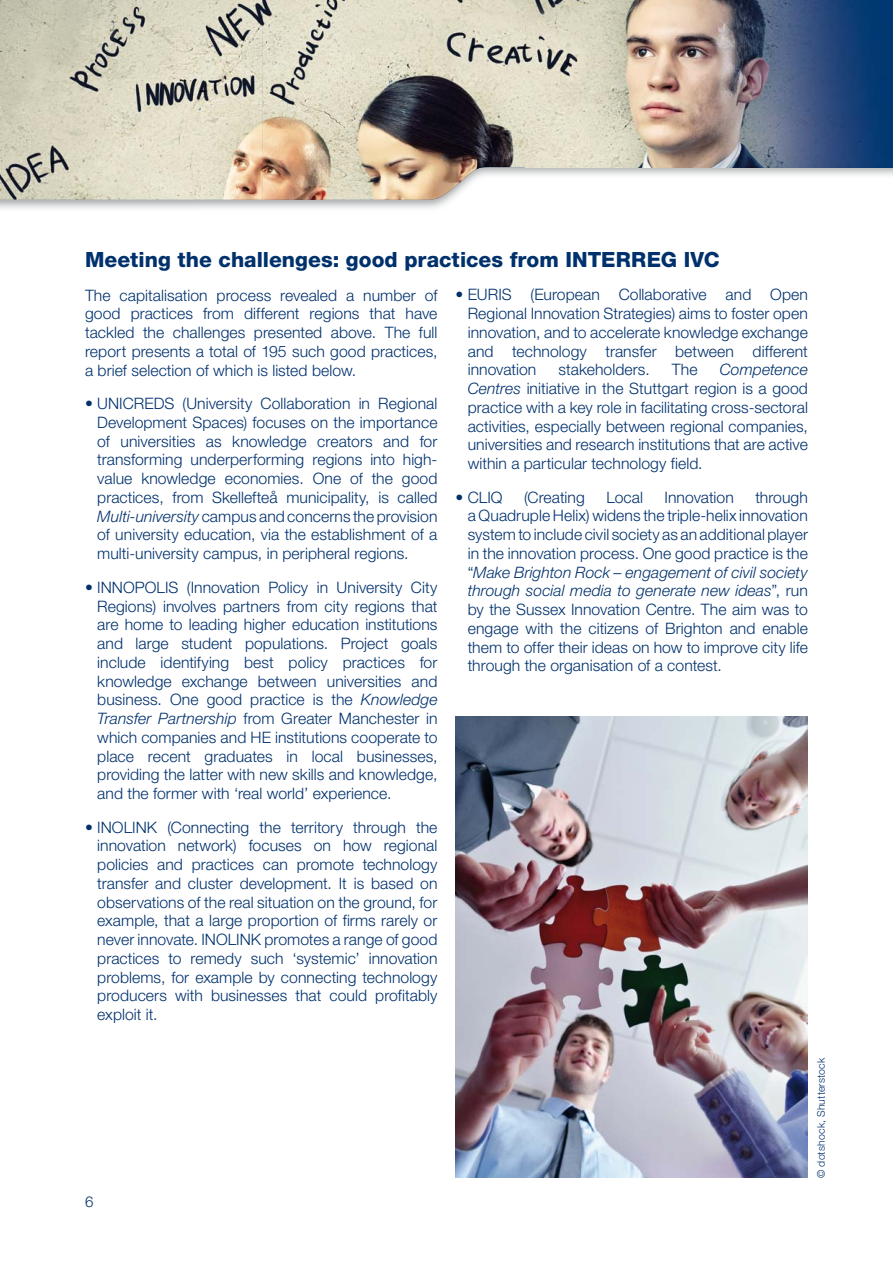
<style>
.page{position:relative;width:893px;height:1263px;background:#fff}
.page>*{position:absolute;margin:0;border:0;box-sizing:border-box;transform-origin:0 0}
.t1{font:800 21px "Helvetica Neue";color:#00316d}
.t2{font:300 15.75px/18.8px "Helvetica Neue";letter-spacing:.005em;color:#00316d;text-align:justify}
.t3{font:300 15px "Helvetica Neue";color:#00316d}
.t4{font:300 10.5px "Helvetica Neue";letter-spacing:.02em;color:#00316d}
.s1{font-style:italic}
</style>
<div class="page">
<svg style="left:526px;top:167px;width:367px;height:10px"></svg>
<img style="left:0;top:0;width:526px;height:200px">
<img style="left:525px;top:0;width:368px;height:167px">
<img style="left:455px;top:716px;width:353px;height:462px">
<h1 class="t1" style="left:85px;top:247px;width:636px">Meeting the challenges: good practices from INTERREG IVC</h1>
<p class="t2" style="left:85px;top:285px;width:354px">The capitalisation process revealed a number of good practices from different regions that have tackled the challenges presented above. The full report presents a total of 195 such good practices, a brief selection of which is listed below.</p>
<p class="t2" style="left:97px;top:394px;width:342px;text-indent:-12px">• UNICREDS (University Collaboration in Regional Development Spaces) focuses on the importance of universities as knowledge creators and for transforming underperforming regions into high&shy;value knowledge economies. One of the good practices, from Skellefteå municipality, is called <span class="s1">Multi-university</span> campus and concerns the provision of university education, via the establishment of a multi-university campus, in peripheral regions.</p>
<p class="t2" style="left:97px;top:577px;width:342px;text-indent:-12px">• INNOPOLIS (Innovation Policy in University City Regions) involves partners from city regions that are home to leading higher education institutions and large student populations. Project goals include identifying best policy practices for knowledge exchange between universities and business. One good practice is the <span class="s1">Knowledge Transfer Partnership</span> from Greater Manchester in which companies and HE institutions cooperate to place recent graduates in local businesses, providing the latter with new skills and knowledge, and the former with ‘real world’ experience.</p>
<p class="t2" style="left:97px;top:817px;width:342px;text-indent:-12px">• INOLINK (Connecting the territory through the innovation network) focuses on how regional policies and practices can promote technology transfer and cluster development. It is based on observations of the real situation on the ground, for example, that a large proportion of firms rarely or never innovate. INOLINK promotes a range of good practices to remedy such ‘systemic’ innovation problems, for example by connecting technology producers with businesses that could profitably exploit it.</p>
<p class="t2" style="left:468px;top:285px;width:342px;text-indent:-12px">• EURIS (European Collaborative and Open Regional Innovation Strategies) aims to foster open innovation, and to accelerate knowledge exchange and technology transfer between different innovation</p>
<p class="t2" style="left:468px;top:360px;width:342px;text-indent:252px"><span class="s1">Competence Centres</span> initiative in the Stuttgart region is a good practice with a key role in facilitating cross-sectoral activities, especially between regional companies, universities and research institutions that are active within a particular technology field.</p>
<p class="t2" style="left:455px;top:487px;width:49px">• CLIQ</p>
<p class="t2" style="left:524px;top:487px;width:62px">(Creating</p>
<p class="t2" style="left:606px;top:487px;width:38px">Local</p>
<p class="t2" style="left:665px;top:487px;width:71px">Innovation</p>
<p class="t2" style="left:559px;top:360px;width:93px">stakeholders.</p>
<p class="t2" style="left:672px;top:360px;width:27px">The</p>
<p class="t2" style="left:468px;top:487px;width:342px;text-indent:288px">through a Quadruple Helix) widens the triple-helix innovation system to include civil society as an additional player in the innovation process. One good practice is the “<span class="s1">Make Brighton Rock – engagement of civil society through social media to generate new ideas</span>”, run by the Sussex Innovation Centre. The aim was to engage with the citizens of Brighton and enable them to offer their ideas on how to improve city life through the organisation of a contest.</p>
<p class="t3" style="left:85px;top:1193px;width:10px">6</p>
<p class="t4" style="left:815px;top:1178px;width:122px;rotate:-90deg">© dotshock, Shutterstock</p>
</div>
